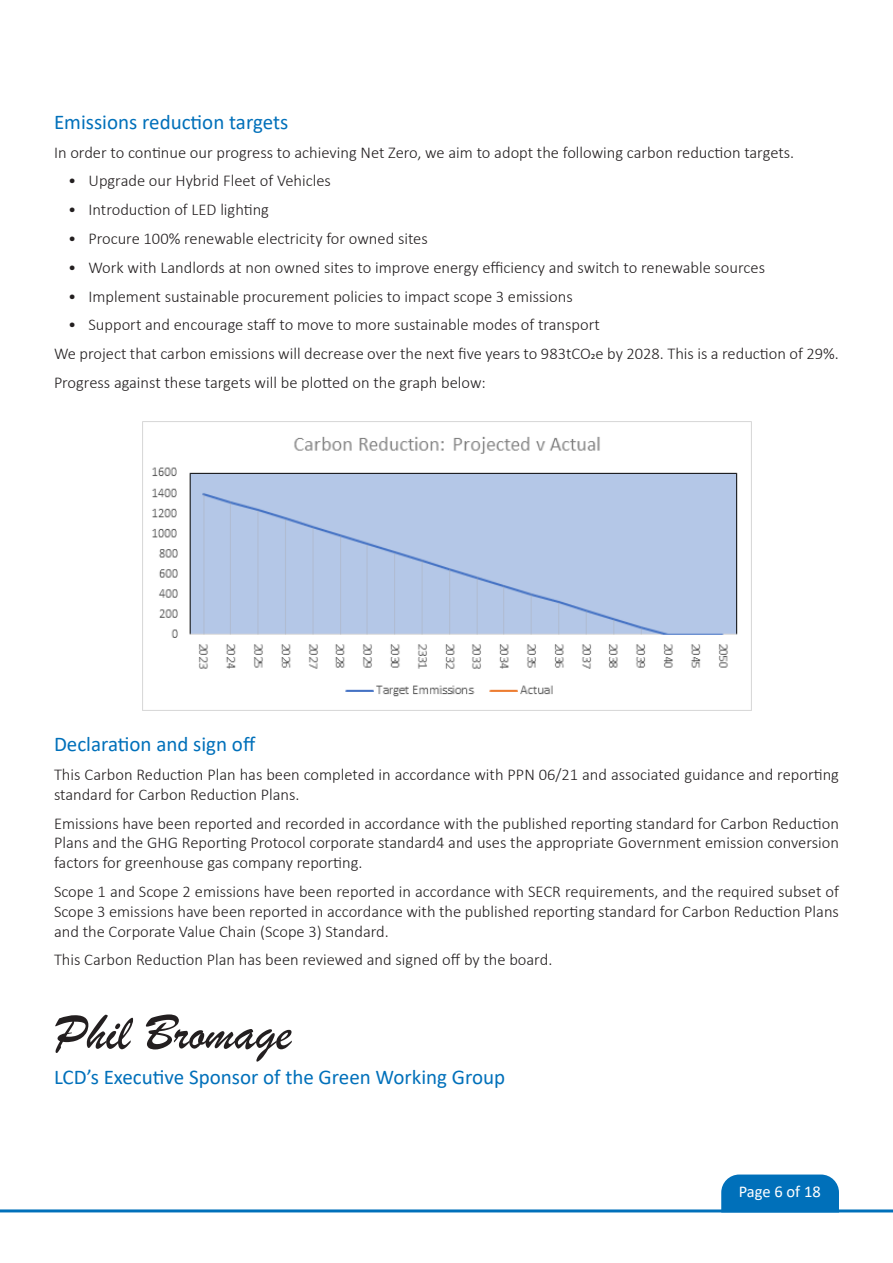
<style>
.page{position:relative;width:893px;height:1263px;background:#fff}
.page>*{position:absolute;margin:0;border:0;box-sizing:border-box;transform-origin:0 0}
.TOC_Enteries{font:52.5px "Brush Script";color:#231f20}
.Heading_1{font:21px "Calibri";color:#0070ba}
.t1{font:300 16.5px/19.8px "Calibri";color:#231f20;text-align:justify}
.t2{font:16.5px "Calibri";color:#fff}
</style>
<div class="page">
<img style="left:143px;top:421px;width:608px;height:290px">
<hr style="left:0;top:1209px;width:893px;height:3px;background:#0070ba">
<div style="left:721px;top:1174px;width:118px;height:36px;background:#0070ba"></div>
<p class="Heading_1" style="left:54px;top:107px;width:236px">Emissions reduction targets</p>
<p class="t1" style="left:54px;top:142px;width:742px">In order to continue our progress to achieving Net Zero, we aim to adopt the following carbon reduction targets.</p>
<p class="t1" style="left:68px;top:171px;width:264px">• Upgrade our Hybrid Fleet of Vehicles</p>
<p class="t1" style="left:68px;top:200px;width:202px">• Introduction of LED lighting</p>
<p class="t1" style="left:68px;top:228px;width:361px">• Procure 100% renewable electricity for owned sites</p>
<p class="t1" style="left:68px;top:257px;width:698px">• Work with Landlords at non owned sites to improve energy efficiency and switch to renewable sources</p>
<p class="t1" style="left:68px;top:286px;width:506px">• Implement sustainable procurement policies to impact scope 3 emissions</p>
<p class="t1" style="left:68px;top:315px;width:533px">• Support and encourage staff to move to more sustainable modes of transport</p>
<p class="t1" style="left:54px;top:344px;width:786px">We project that carbon emissions will decrease over the next five years to 983tCO2e by 2028. This is a reduction of 29%.</p>
<p class="t1" style="left:54px;top:372px;width:433px">Progress against these targets will be plotted on the graph below:</p>
<p class="Heading_1" style="left:54px;top:730px;width:203px">Declaration and sign off</p>
<p class="t1" style="left:54px;top:764px;width:786px">This Carbon Reduction Plan has been completed in accordance with PPN 06/21 and associated guidance and reporting standard for Carbon Reduction Plans.</p>
<p class="t1" style="left:54px;top:813px;width:786px">Emissions have been reported and recorded in accordance with the published reporting standard for Carbon Reduction Plans and the GHG Reporting Protocol corporate standard4 and uses the appropriate Government emission conversion factors for greenhouse gas company reporting.</p>
<p class="t1" style="left:54px;top:881px;width:786px">Scope 1 and Scope 2 emissions have been reported in accordance with SECR requirements, and the required subset of Scope 3 emissions have been reported in accordance with the published reporting standard for Carbon Reduction Plans and the Corporate Value Chain (Scope 3) Standard.</p>
<p class="t1" style="left:54px;top:950px;width:500px">This Carbon Reduction Plan has been reviewed and signed off by the board.</p>
<p class="TOC_Enteries" style="left:54px;top:1000px;width:239px">Phil Bromage</p>
<p class="Heading_1" style="left:54px;top:1062px;width:453px">LCD’s Executive Sponsor of the Green Working Group</p>
<p class="t2" style="left:739px;top:1180px;width:83px">Page 6 of 18</p>
</div>
